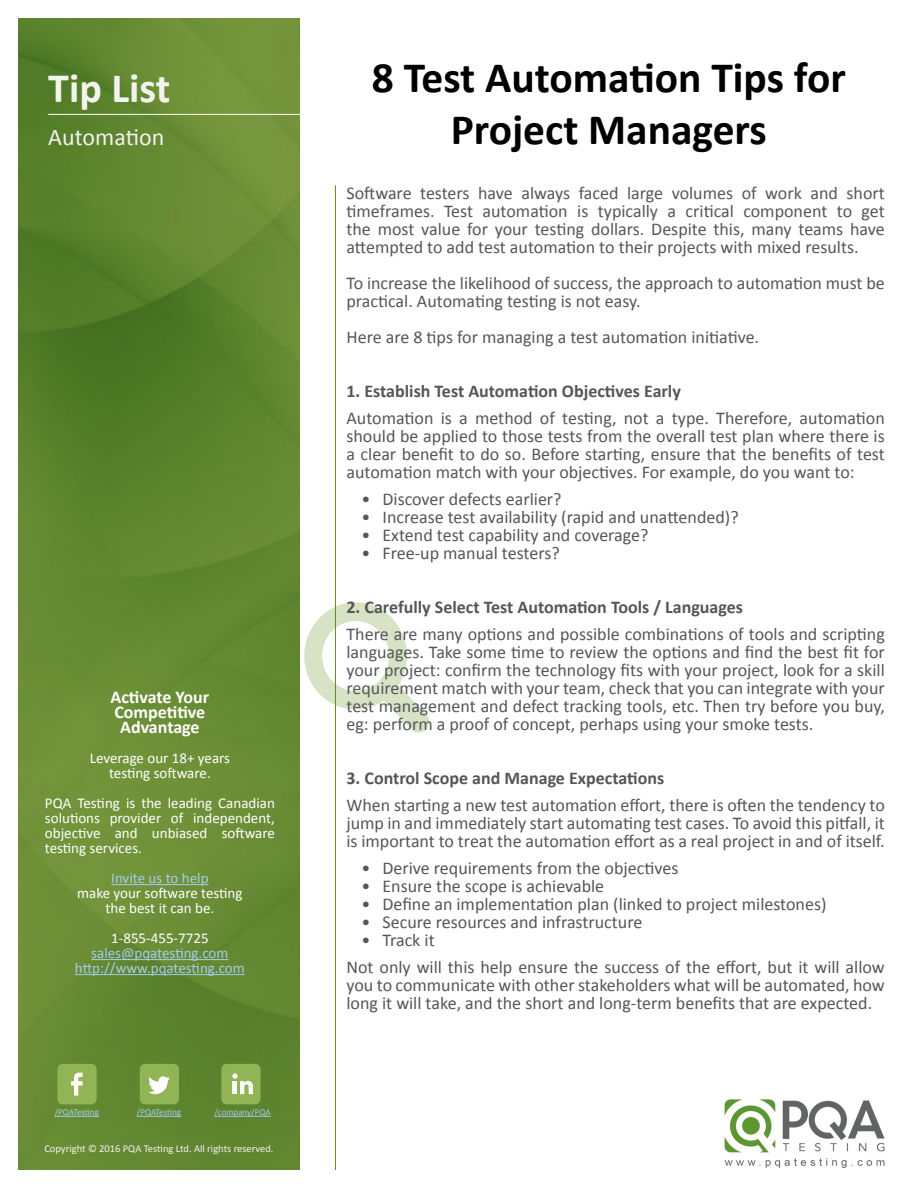
<style>
.page{position:relative;width:918px;height:1188px;background:#fff}
.page>*{position:absolute;margin:0;border:0;box-sizing:border-box;transform-origin:0 0}
.t1{font:700 43.5px/52.2px "Calibri";color:#000;text-align:center}
.t2{font:700 42px "Calibri";color:#f3f3f0}
.t3{font:24px "Calibri";color:#f3f3f0}
.t4{font:18px/18px "Calibri";color:#55565a;text-align:justify}
.t5{font:700 18px "Calibri";color:#55565a}
.t6{font:700 18px/15px "Calibri";color:#fff;text-align:center}
.t7{font:15px/15px "Calibri";color:#fff;text-align:center}
.t8{font:15px/15px "Calibri";color:#a5cded;text-align:center}
.t9{font:10.5px "Calibri";color:#f3f3f0}
.t10{font:9px "Calibri";color:#a5cded}
</style>
<div class="page">
<svg style="left:304px;top:602px;width:125px;height:131px"></svg>
<img style="left:18px;top:18px;width:282px;height:1152px">
<hr style="left:335px;top:185px;width:1px;height:985px;background:#638c1a">
<hr style="left:48px;top:114px;width:275px;height:1px;background:#fff">
<div style="left:57px;top:1064px;width:40px;height:40px;background:#91b554;border-radius:5px"></div>
<div style="left:140px;top:1064px;width:39px;height:40px;background:#91b554;border-radius:5px"></div>
<div style="left:221px;top:1064px;width:40px;height:40px;background:#91b554;border-radius:5px"></div>
<svg style="left:71px;top:1073px;width:12px;height:23px"></svg>
<svg style="left:148px;top:1076px;width:22px;height:18px"></svg>
<svg style="left:232px;top:1074px;width:21px;height:20px"></svg>
<hr style="left:55px;top:1116px;width:44px;height:1px;background:#a5cded">
<hr style="left:137px;top:1116px;width:44px;height:1px;background:#a5cded">
<hr style="left:215px;top:1116px;width:56px;height:1px;background:#a5cded">
<hr style="left:111px;top:884px;width:98px;height:1px;background:#a5cded">
<hr style="left:91px;top:959px;width:138px;height:1px;background:#a5cded">
<hr style="left:75px;top:974px;width:170px;height:1px;background:#a5cded">
<img style="left:724px;top:1099px;width:161px;height:69px">
<h2 class="t2" style="left:48px;top:61px;width:124px">Tip List</h2>
<h3 class="t3" style="left:48px;top:122px;width:118px">Automation</h3>
<p class="t6" style="left:111px;top:689px;width:100px">Activate Your<br>Competitive<br>Advantage</p>
<p class="t7" style="left:90px;top:750px;width:142px">Leverage our 18+ years testing software.</p>
<p class="t7" style="left:45px;top:795px;width:232px;text-align:justify">PQA Testing is the leading Canadian solutions provider of independent, objective and unbiased software testing services.</p>
<p class="t8" style="left:111px;top:870px;width:99px">Invite us to help</p>
<p class="t7" style="left:77px;top:885px;width:167px">make your software testing the best it can be.</p>
<p class="t7" style="left:111px;top:930px;width:99px">1-855-455-7725</p>
<p class="t8" style="left:75px;top:945px;width:171px">sales@pqatesting.com http://www.pqatesting.com</p>
<p class="t10" style="left:55px;top:1107px;width:46px">/PQATesting</p>
<p class="t10" style="left:137px;top:1107px;width:46px">/PQATesting</p>
<p class="t10" style="left:215px;top:1107px;width:58px">/company/PQA</p>
<p class="t9" style="left:44px;top:1142px;width:231px">Copyright © 2016 PQA Testing Ltd. All rights reserved.</p>
<h1 class="t1" style="left:372px;top:52px;width:476px">8 Test Automation Tips for<br>Project Managers</h1>
<p class="t4" style="left:347px;top:184px;width:540px">Software testers have always faced large volumes of work and short timeframes. Test automation is typically a critical component to get the most value for your testing dollars. Despite this, many teams have attempted to add test automation to their projects with mixed results.</p>
<p class="t4" style="left:347px;top:274px;width:540px">To increase the likelihood of success, the approach to automation must be practical. Automating testing is not easy.</p>
<p class="t4" style="left:347px;top:328px;width:414px">Here are 8 tips for managing a test automation initiative.</p>
<p class="t5" style="left:347px;top:379px;width:336px">1. Establish Test Automation Objectives Early</p>
<p class="t4" style="left:347px;top:409px;width:540px">Automation is a method of testing, not a type. Therefore, automation should be applied to those tests from the overall test plan where there is a clear benefit to do so. Before starting, ensure that the benefits of test automation match with your objectives. For example, do you want to:</p>
<p class="t4" style="left:362px;top:490px;width:202px">• Discover defects earlier?</p>
<p class="t4" style="left:362px;top:508px;width:379px">• Increase test availability (rapid and unattended)?</p>
<p class="t4" style="left:362px;top:526px;width:288px">• Extend test capability and coverage?</p>
<p class="t4" style="left:362px;top:544px;width:200px">• Free-up manual testers?</p>
<p class="t5" style="left:347px;top:595px;width:398px">2. Carefully Select Test Automation Tools / Languages</p>
<p class="t4" style="left:347px;top:625px;width:540px">There are many options and possible combinations of tools and scripting languages. Take some time to review the options and find the best fit for your project: confirm the technology fits with your project, look for a skill requirement match with your team, check that you can integrate with your test management and defect tracking tools, etc. Then try before you buy, eg: perform a proof of concept, perhaps using your smoke tests.</p>
<p class="t5" style="left:347px;top:766px;width:319px">3. Control Scope and Manage Expectations</p>
<p class="t4" style="left:347px;top:796px;width:540px">When starting a new test automation effort, there is often the tendency to jump in and immediately start automating test cases. To avoid this pitfall, it is important to treat the automation effort as a real project in and of itself.</p>
<p class="t4" style="left:362px;top:859px;width:318px">• Derive requirements from the objectives</p>
<p class="t4" style="left:362px;top:877px;width:244px">• Ensure the scope is achievable</p>
<p class="t4" style="left:362px;top:895px;width:467px">• Define an implementation plan (linked to project milestones)</p>
<p class="t4" style="left:362px;top:913px;width:282px">• Secure resources and infrastructure</p>
<p class="t4" style="left:347px;top:926px;width:540px;line-height:27px;text-indent:15px">• Track it<br>Not only will this help ensure the success of the effort, but it will allow</p>
<p class="t4" style="left:347px;top:976px;width:540px">you to communicate with other stakeholders what will be automated, how long it will take, and the short and long-term benefits that are expected.</p>
</div>
